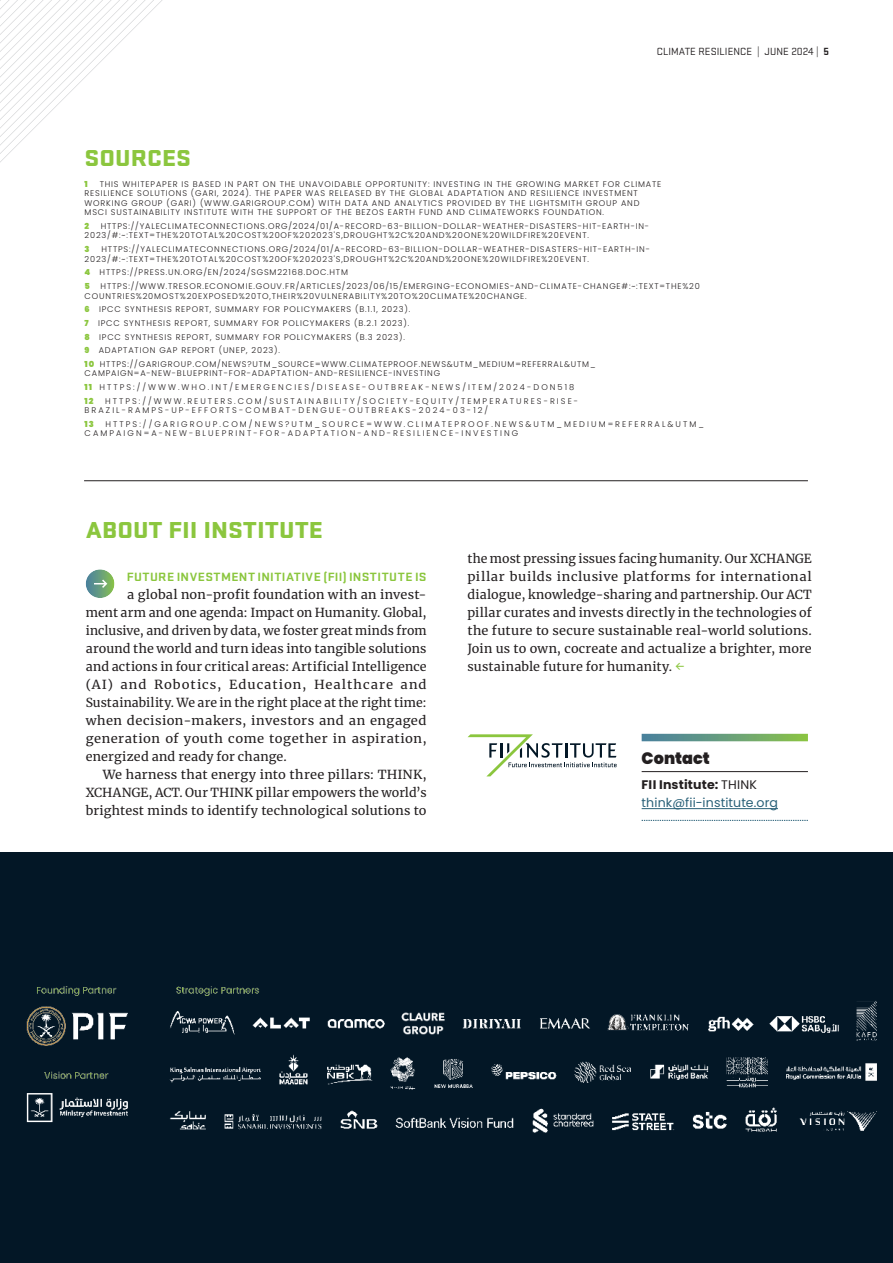
<style>
.page{position:relative;width:893px;height:1263px;background:#fff}
.page>*{position:absolute;margin:0;border:0;box-sizing:border-box;transform-origin:0 0}
.t1{font:900 24px "Stratum 1";color:#8bc63e;scale:1.1 1}
.t2{font:900 16.5px "Poppins";letter-spacing:.005em;color:#231f20}
.t3{font:12.45px/18px "Merriweather";letter-spacing:.015em;color:#231f20;text-align:justify}
.t4{font:700 12.45px "Stratum 1";letter-spacing:.035em;color:#8bc63e;scale:1.09 1}
.t5{font:12.45px/18px "Poppins";letter-spacing:.01em;color:#296078}
.t6{font:10.8px "Stratum 1";letter-spacing:.005em;color:#231f20}
.t7{font:300 8.25px/9.4px "Poppins";letter-spacing:.1em;color:#231f20}
.t8{font:300 8.25px/9.4px "Poppins";letter-spacing:.25em;color:#231f20}
.t9{font:300 8.25px/13.6px "Poppins";letter-spacing:.175em;color:#231f20}
.t10{font:900 8.25px "Poppins";color:#8bc63e}
.s1{font-weight:700}
.s2{font-weight:900;color:#8bc63e}
.s3{color:#8bc63e}
.s4{font-weight:700;color:#231f20}
.s5{color:#231f20}
</style>
<div class="page">
<svg style="left:0;top:0;width:449px;height:585px"></svg>
<div style="left:0;top:853px;width:893px;height:410px;background:#031726"></div>
<hr style="left:642px;top:771px;width:166px;height:1px;background:#231f20">
<svg style="left:642px;top:820px;width:166px;height:1px"></svg>
<hr style="left:642px;top:808px;width:136px;height:1px;background:#296078">
<svg style="left:642px;top:734px;width:166px;height:7px"></svg>
<svg style="left:468px;top:734px;width:149px;height:42px"></svg>
<div style="left:86px;top:520px;width:237px;height:18px;background:#fff"></div>
<div style="left:85px;top:148px;width:237px;height:18px;background:#fff"></div>
<div style="left:86px;top:554px;width:341px;height:267px;background:#fff"></div>
<svg style="left:86px;top:569px;width:28px;height:29px"></svg>
<svg style="left:94px;top:579px;width:13px;height:9px"></svg>
<hr style="left:84px;top:480px;width:724px;height:1px;background:#231f20">
<img style="left:26px;top:986px;width:851px;height:147px">
<h1 class="t1" style="left:85px;top:148px;width:98px">SOURCES</h1>
<h3 class="t6" style="left:657px;top:46px;width:174px">CLIMATE RESILIENCE | JUNE 2024 | <span class="s1">5</span></h3>
<p class="t10" style="left:85px;top:179px;width:5px">1</p>
<p class="t7" style="left:85px;top:179px;width:578px;text-indent:15px">THIS WHITEPAPER IS BASED IN PART ON THE UNAVOIDABLE OPPORTUNITY: INVESTING IN THE GROWING MARKET FOR CLIMATE RESILIENCE SOLUTIONS (GARI, 2024). THE PAPER WAS RELEASED BY THE GLOBAL ADAPTATION AND RESILIENCE INVESTMENT WORKING GROUP (GARI) (WWW.GARIGROUP.COM) WITH DATA AND ANALYTICS PROVIDED BY THE LIGHTSMITH GROUP AND MSCI SUSTAINABILITY INSTITUTE WITH THE SUPPORT OF THE BEZOS EARTH FUND AND CLIMATEWORKS FOUNDATION.</p>
<p class="t10" style="left:85px;top:221px;width:6px">2</p>
<p class="t7" style="left:85px;top:222px;width:566px;text-indent:16px">HTTPS://YALECLIMATECONNECTIONS.ORG/2024/01/A-RECORD-63-BILLION-DOLLAR-WEATHER-DISASTERS-HIT-EARTH-IN-<br>2023/#:~:TEXT=THE%20TOTAL%20COST%20OF%202023'S,DROUGHT%2C%20AND%20ONE%20WILDFIRE%20EVENT.</p>
<p class="t10" style="left:85px;top:244px;width:7px">3</p>
<p class="t7" style="left:85px;top:245px;width:567px;text-indent:17px">HTTPS://YALECLIMATECONNECTIONS.ORG/2024/01/A-RECORD-63-BILLION-DOLLAR-WEATHER-DISASTERS-HIT-EARTH-IN-<br>2023/#:~:TEXT=THE%20TOTAL%20COST%20OF%202023'S,DROUGHT%2C%20AND%20ONE%20WILDFIRE%20EVENT.</p>
<p class="t7" style="left:85px;top:266px;width:265px;line-height:13.6px"><span class="s2">4</span> HTTPS://PRESS.UN.ORG/EN/2024/SGSM22168.DOC.HTM<br><span class="s2">5</span></p>
<p class="t7" style="left:85px;top:282px;width:617px;text-indent:16px">HTTPS://WWW.TRESOR.ECONOMIE.GOUV.FR/ARTICLES/2023/06/15/EMERGING-ECONOMIES-AND-CLIMATE-CHANGE#:~:TEXT=THE%20<br>COUNTRIES%20MOST%20EXPOSED%20TO,THEIR%20VULNERABILITY%20TO%20CLIMATE%20CHANGE.</p>
<p class="t7" style="left:85px;top:303px;width:512px;line-height:13.6px"><span class="s2">6</span> IPCC SYNTHESIS REPORT, SUMMARY FOR POLICYMAKERS (B.1.1, 2023).<br><span class="s2">7</span> IPCC SYNTHESIS REPORT, SUMMARY FOR POLICYMAKERS (B.2.1 2023).<br><span class="s2">8</span> IPCC SYNTHESIS REPORT, SUMMARY FOR POLICYMAKERS (B.3 2023).<br><span class="s2">9</span> ADAPTATION GAP REPORT (UNEP, 2023).<br><span class="s2">10</span> HTTPS://GARIGROUP.COM/NEWS?UTM_SOURCE=WWW.CLIMATEPROOF.NEWS&amp;UTM_MEDIUM=REFERRAL&amp;UTM_</p>
<p class="t9" style="left:85px;top:367px;width:491px">CAMPAIGN=A-NEW-BLUEPRINT-FOR-ADAPTATION-AND-RESILIENCE-INVESTING<br><span class="s2">11</span> HTTPS://WWW.WHO.INT/EMERGENCIES/DISEASE-OUTBREAK-NEWS/ITEM/2024-DON518<br><span class="s2">12</span></p>
<p class="t8" style="left:85px;top:396px;width:495px;text-indent:20px">HTTPS://WWW.REUTERS.COM/SUSTAINABILITY/SOCIETY-EQUITY/TEMPERATURES-RISE-<br>BRAZIL-RAMPS-UP-EFFORTS-COMBAT-DENGUE-OUTBREAKS-2024-03-12/</p>
<p class="t10" style="left:85px;top:419px;width:11px">13</p>
<p class="t8" style="left:85px;top:419px;width:621px;text-indent:21px">HTTPS://GARIGROUP.COM/NEWS?UTM_SOURCE=WWW.CLIMATEPROOF.NEWS&amp;UTM_MEDIUM=REFERRAL&amp;UTM_<br>CAMPAIGN=A-NEW-BLUEPRINT-FOR-ADAPTATION-AND-RESILIENCE-INVESTING</p>
<h1 class="t1" style="left:86px;top:520px;width:217px">ABOUT FII INSTITUTE</h1>
<h3 class="t4" style="left:127px;top:571px;width:277px">FUTURE INVESTMENT INITIATIVE (FII) INSTITUTE IS</h3>
<p class="t3" style="left:86px;top:586px;width:342px;text-indent:42px">a global non-profit foundation with an invest&shy;ment arm and one agenda: Impact on Humanity. Global, inclusive, and driven by data, we foster great minds from around the world and turn ideas into tangible solutions and actions in four critical areas: Artificial Intelligence (AI) and Robotics, Education, Healthcare and Sustainability. We are in the right place at the right time: when decision-makers, investors and an engaged generation of youth come together in aspiration, energized and ready for change.</p>
<h3 class="t3" style="left:86px;top:766px;width:342px;text-indent:17px">We harness that energy into three pillars: THINK, XCHANGE, ACT. Our THINK pillar empowers the world’s brightest minds to identify technological solutions to</h3>
<p class="t3" style="left:467px;top:550px;width:346px">the most pressing issues facing humanity. Our XCHANGE pillar builds inclusive platforms for international dialogue, knowledge-sharing and partnership. Our ACT pillar curates and invests directly in the technologies of the future to secure sustainable real-world solutions.<br>Join us to own, cocreate and actualize a brighter, more sustainable future for humanity. <span class="s3">←</span></p>
<h2 class="t2" style="left:642px;top:749px;width:70px">Contact</h2>
<h3 class="t5" style="left:642px;top:777px;width:138px"><span class="s4">FII Institute:</span> <span class="s5">THINK </span>think@fii-institute.org</h3>
</div>
